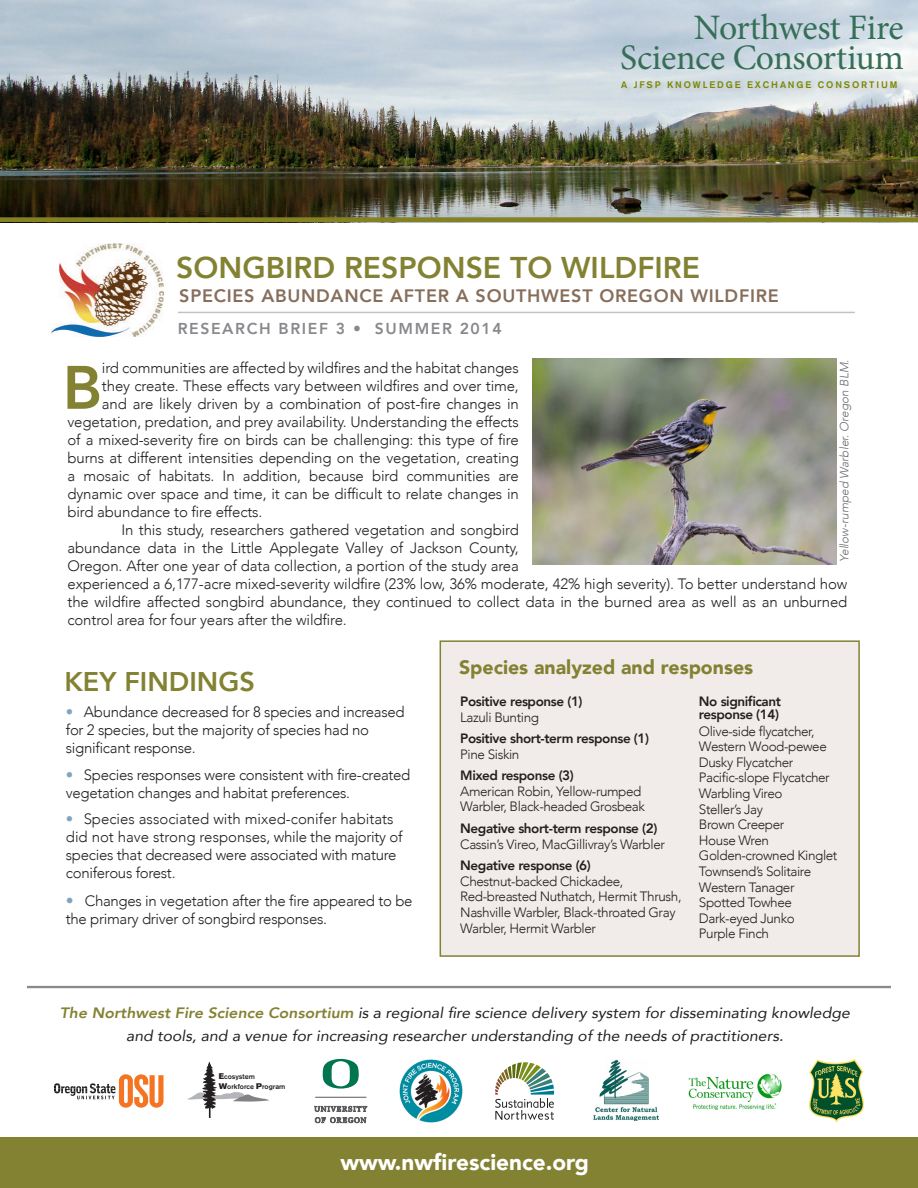
<style>
.page{position:relative;width:918px;height:1188px;background:#fff}
.page>*{position:absolute;margin:0;border:0;box-sizing:border-box;transform-origin:0 0}
.t1{font:800 60.6px "Avenir";color:#838233}
.t2{font:35.85px/30.6px "Minion Pro";letter-spacing:-.01em;color:#366f58;text-align:right}
.t3{font:800 30px "Avenir";color:#838233}
.t4{font:800 27px "Avenir";color:#838233}
.t5{font:900 22.5px "Avenir";color:#fff}
.t6{font:900 19.5px "Avenir";color:#838132}
.t7{font:800 18px "Avenir";letter-spacing:.04em;color:#876e5b}
.t8{font:800 15.75px "Avenir";letter-spacing:.1em;color:#87898c}
.t9{font:300 15px/18px "Avenir";letter-spacing:-.01em;color:#231f20}
.t10{font:italic 15px/22.5px "Avenir";color:#231f20;text-align:center;scale:1.05 1}
.t11{font:300 13.5px/15.6px "Avenir";letter-spacing:-.03em;color:#231f20}
.t12{font:800 13.5px "Avenir";letter-spacing:-.03em;color:#231f20}
.t13{font:italic 300 12px "Avenir";color:#6c6d70}
.t14{font:500 9.45px "Akzidenz Grotesk BQ";letter-spacing:.2em;color:#7c8600}
.t15{font:500 7.05px/9.8px "Akzidenz Grotesk BQ";color:#231f20}
.s1{color:#81a5c0}
.s2{font-size:15.75px;color:#81a5c0}
.s3{font-weight:800;color:#838233}
.s4{font-family:"Akzidenz Grotesk BQ Super";font-weight:400;font-size:8.1px}
</style>
<div class="page">
<img style="left:0;top:0;width:918px;height:222px">
<hr style="left:178px;top:312px;width:677px;height:1px;background:#c1c2c4">
<img style="left:51px;top:244px;width:112px;height:92px">
<hr style="left:27px;top:986px;width:864px;height:2px;background:#87898c">
<div style="left:0;top:1138px;width:918px;height:50px;background:#838132"></div>
<img style="left:532px;top:359px;width:304px;height:205px">
<div style="left:440px;top:640px;width:420px;height:317px;background:#f1ece9;border:2px solid #838132"></div>
<svg style="left:187px;top:1062px;width:82px;height:56px"></svg>
<img style="left:594px;top:1059px;width:64px;height:61px">
<img style="left:400px;top:1059px;width:63px;height:64px">
<svg style="left:54px;top:1074px;width:109px;height:34px"></svg>
<img style="left:688px;top:1073px;width:94px;height:37px">
<svg style="left:495px;top:1062px;width:59px;height:58px"></svg>
<svg style="left:314px;top:1106px;width:53px;height:17px"></svg>
<svg style="left:322px;top:1059px;width:37px;height:30px"></svg>
<hr style="left:315px;top:1097px;width:51px;height:1px;background:#5a5a5d">
<img style="left:809px;top:1060px;width:54px;height:62px">
<p class="t2" style="left:620px;top:12px;width:285px">Northwest Fire<br>Science Consortium</p>
<p class="t14" style="left:621px;top:79px;width:278px">A JFSP KNOWLEDGE EXCHANGE CONSORTIUM</p>
<p class="t3" style="left:176px;top:240px;width:525px">SONGBIRD RESPONSE TO WILDFIRE</p>
<p class="t7" style="left:179px;top:280px;width:601px">SPECIES ABUNDANCE AFTER A SOUTHWEST OREGON WILDFIRE</p>
<p class="t8" style="left:178px;top:314px;width:325px">RESEARCH BRIEF 3 • SUMMER 2014</p>
<p class="t13" style="left:837px;top:562px;width:204px;rotate:-90deg">Yellow-rumped Warbler. Oregon BLM.</p>
<p class="t1" style="left:63px;top:332px;width:41px">B</p>
<p class="t9" style="left:102px;top:359px;width:418px">ird communities are affected by wildfires and the habitat changes</p>
<p class="t9" style="left:102px;top:377px;width:418px">they create. These effects vary between wildfires and over time,</p>
<p class="t9" style="left:102px;top:395px;width:418px">and are likely driven by a combination of post-fire changes in</p>
<p class="t9" style="left:68px;top:413px;width:453px">vegetation, predation, and prey availability. Understanding the effects</p>
<p class="t9" style="left:68px;top:431px;width:453px">of a mixed-severity fire on birds can be challenging: this type of fire</p>
<p class="t9" style="left:68px;top:449px;width:453px">burns at different intensities depending on the vegetation, creating</p>
<p class="t9" style="left:68px;top:467px;width:453px">a mosaic of habitats. In addition, because bird communities are</p>
<p class="t9" style="left:68px;top:485px;width:453px">dynamic over space and time, it can be difficult to relate changes in</p>
<p class="t9" style="left:68px;top:503px;width:196px">bird abundance to fire effects.</p>
<p class="t9" style="left:68px;top:521px;width:781px;text-indent:54px">In this study, researchers gathered vegetation and songbird<br>abundance data in the Little Applegate Valley of Jackson County,<br>Oregon. After one year of data collection, a portion of the study area<br>experienced a 6,177-acre mixed-severity wildfire (23% low, 36% moderate, 42% high severity). To better understand how the wildfire affected songbird abundance, they continued to collect data in the burned area as well as an unburned control area for four years after the wildfire.</p>
<p class="t4" style="left:64px;top:657px;width:192px">KEY FINDINGS</p>
<p class="t9" style="left:66px;top:703px;width:340px"><span class="s1">•</span> Abundance decreased for 8 species and increased for 2 species, but the majority of species had no significant response.</p>
<p class="t9" style="left:66px;top:765px;width:346px"><span class="s1">•</span> Species responses were consistent with fire-created vegetation changes and habitat preferences.</p>
<p class="t9" style="left:66px;top:810px;width:338px"><span class="s1">•</span> Species associated with mixed-conifer habitats did not have strong responses, while the majority of species that decreased were associated with mature coniferous forest.</p>
<p class="t9" style="left:66px;top:892px;width:348px"><span class="s2">•</span> Changes in vegetation after the fire appeared to be the primary driver of songbird responses.</p>
<p class="t6" style="left:459px;top:651px;width:296px">Species analyzed and responses</p>
<p class="t12" style="left:460px;top:689px;width:124px">Positive response (1)</p>
<p class="t11" style="left:460px;top:709px;width:80px">Lazuli Bunting</p>
<p class="t12" style="left:460px;top:726px;width:190px">Positive short-term response (1)</p>
<p class="t11" style="left:460px;top:746px;width:61px">Pine Siskin</p>
<p class="t12" style="left:460px;top:763px;width:115px">Mixed response (3)</p>
<p class="t11" style="left:460px;top:783px;width:186px">American Robin, Yellow-rumped<br>Warbler, Black-headed Grosbeak</p>
<p class="t12" style="left:460px;top:816px;width:199px">Negative short-term response (2)</p>
<p class="t11" style="left:460px;top:836px;width:206px">Cassin’s Vireo, MacGillivray’s Warbler</p>
<p class="t12" style="left:460px;top:853px;width:132px">Negative response (6)</p>
<p class="t11" style="left:460px;top:873px;width:223px">Chestnut-backed Chickadee, Red-breasted Nuthatch, Hermit Thrush, Nashville Warbler, Black-throated Gray Warbler, Hermit Warbler</p>
<p class="t12" style="left:699px;top:689px;width:84px">No significant</p>
<p class="t12" style="left:699px;top:702px;width:82px">response (14)</p>
<p class="t11" style="left:699px;top:723px;width:117px">Olive-side flycatcher,</p>
<p class="t11" style="left:699px;top:739px;width:129px">Western Wood-pewee</p>
<p class="t11" style="left:699px;top:754px;width:96px">Dusky Flycatcher</p>
<p class="t11" style="left:699px;top:770px;width:132px">Pacific-slope Flycatcher</p>
<p class="t11" style="left:699px;top:786px;width:85px">Warbling Vireo</p>
<p class="t11" style="left:699px;top:801px;width:66px">Steller’s Jay</p>
<p class="t11" style="left:699px;top:817px;width:87px">Brown Creeper</p>
<p class="t11" style="left:699px;top:832px;width:72px">House Wren</p>
<p class="t11" style="left:699px;top:848px;width:140px">Golden-crowned Kinglet</p>
<p class="t11" style="left:699px;top:864px;width:114px">Townsend’s Solitaire</p>
<p class="t11" style="left:699px;top:879px;width:97px">Western Tanager</p>
<p class="t11" style="left:699px;top:895px;width:95px">Spotted Towhee</p>
<p class="t11" style="left:699px;top:910px;width:97px">Dark-eyed Junko</p>
<p class="t11" style="left:699px;top:926px;width:72px">Purple Finch</p>
<p class="t10" style="left:60px;top:1002px;width:754px"><span class="s3">The Northwest Fire Science Consortium</span> is a regional fire science delivery system for disseminating knowledge and tools, and a venue for increasing researcher understanding of the needs of practitioners.</p>
<p class="t15" style="left:219px;top:1072px;width:68px"><span class="s4">E</span>cosystem<br><span class="s4">W</span>orkforce <span class="s4">P</span>rogram</p>
<p class="t5" style="left:340px;top:1142px;width:250px">www.nwfirescience.org</p>
</div>
